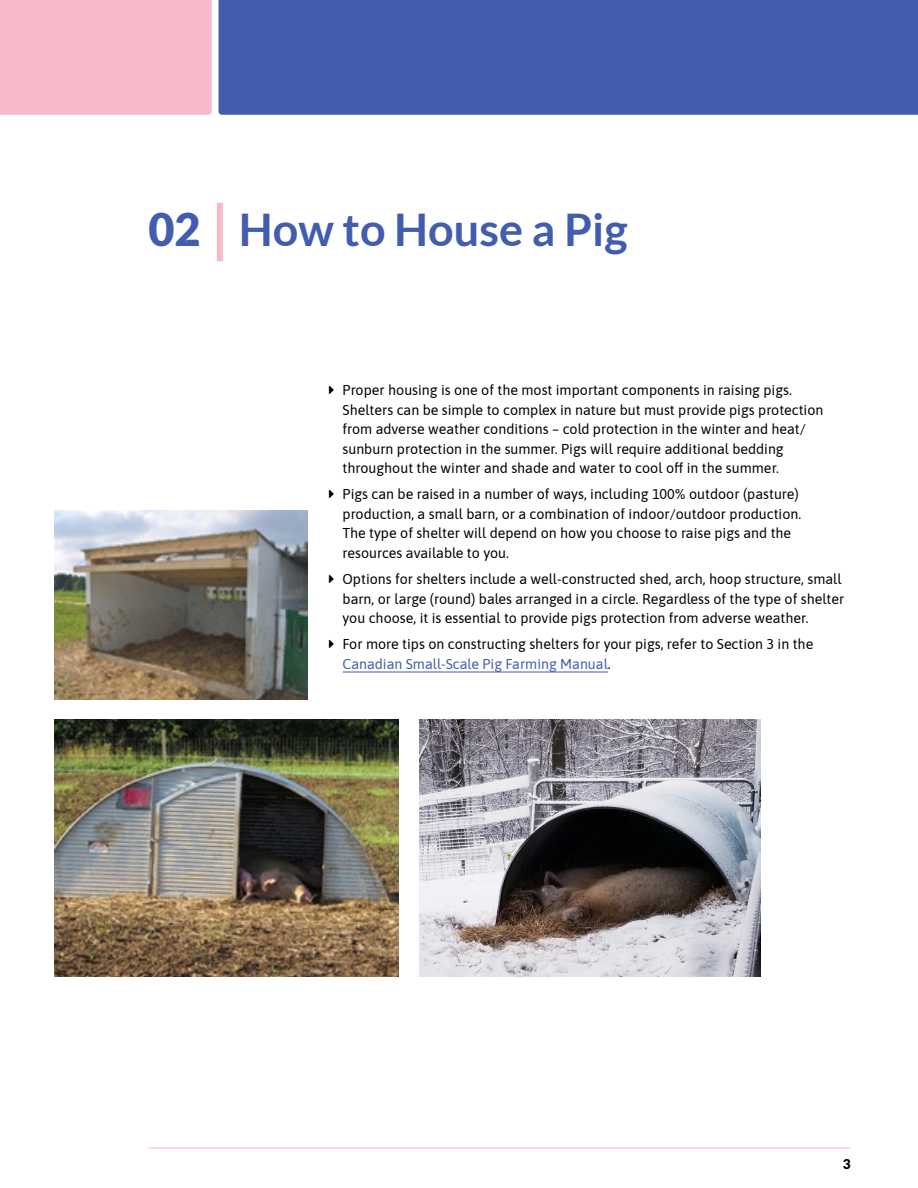
<style>
.page{position:relative;width:918px;height:1188px;background:#fff}
.page>*{position:absolute;margin:0;border:0;box-sizing:border-box;transform-origin:0 0}
.t1{font:700 45px "Lato";color:#425dae}
.t2{font:14.25px/19.5px "Asap";color:#000}
.t3{font:900 13.5px "Lato";color:#000}
.s1{font-weight:900}
.s2{color:#425dae}
</style>
<div class="page">
<hr style="left:148px;top:1148px;width:702px;height:1px;background:#f6b9c8">
<div style="left:0;top:0;width:212px;height:115px;background:#f6b9c8"></div>
<div style="left:219px;top:0;width:699px;height:115px;background:#425dae"></div>
<div style="left:217px;top:203px;width:6px;height:58px;background:#f6b9c8"></div>
<hr style="left:343px;top:672px;width:265px;height:1px;background:#425dae">
<img style="left:419px;top:720px;width:341px;height:256px">
<img style="left:54px;top:720px;width:345px;height:256px">
<img style="left:54px;top:511px;width:254px;height:189px">
<h1 class="t1" style="left:149px;top:204px;width:481px"><span class="s1">02</span> How to House a Pig</h1>
<p class="t2" style="left:343px;top:380px;width:482px">Proper housing is one of the most important components in raising pigs.<br>Shelters can be simple to complex in nature but must provide pigs protection from adverse weather conditions – cold protection in the winter and heat/ sunburn protection in the summer. Pigs will require additional bedding throughout the winter and shade and water to cool off in the summer.</p>
<p class="t2" style="left:343px;top:484px;width:460px">Pigs can be raised in a number of ways, including 100% outdoor (pasture) production, a small barn, or a combination of indoor/outdoor production.<br>The type of shelter will depend on how you choose to raise pigs and the resources available to you.</p>
<p class="t2" style="left:343px;top:569px;width:503px">Options for shelters include a well-constructed shed, arch, hoop structure, small barn, or large (round) bales arranged in a circle. Regardless of the type of shelter you choose, it is essential to provide pigs protection from adverse weather.</p>
<p class="t2" style="left:343px;top:634px;width:472px">For more tips on constructing shelters for your pigs, refer to Section 3 in the<br><span class="s2">Canadian Small-Scale Pig Farming Manual</span>.</p>
<p class="t3" style="left:843px;top:1156px;width:9px">3</p>
</div>
